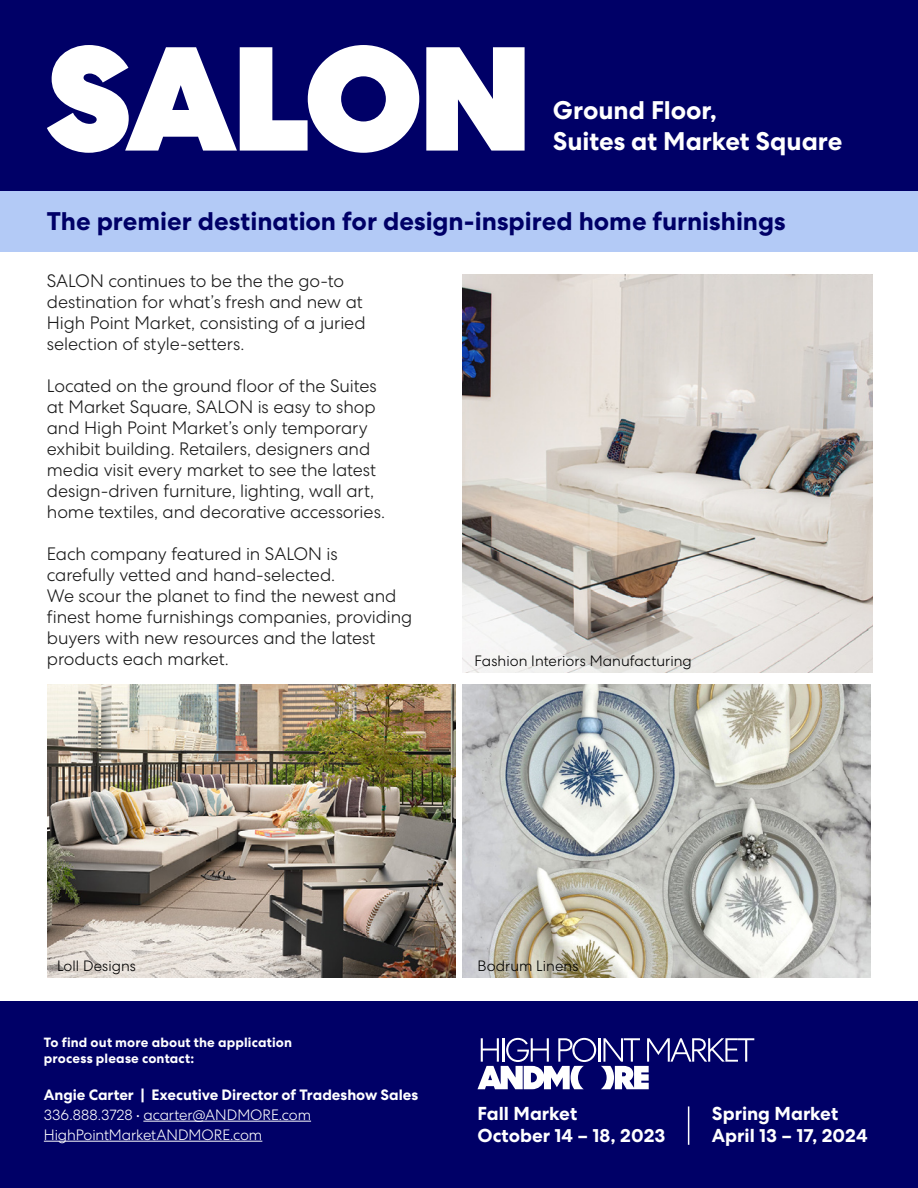
<style>
.page{position:relative;width:918px;height:1188px;background:#fff}
.page>*{position:absolute;margin:0;border:0;box-sizing:border-box;transform-origin:0 0}
.t1{font:900 147.6px "Centra Andmore";letter-spacing:-.01em;color:#fff}
.t2{font:700 25.5px "Centra Andmore";color:#000067}
.t3{font:700 25.5px/30.6px "Centra Andmore";color:#fff}
.t4{font:700 18.75px/22.5px "Centra Andmore";color:#fff}
.t5{font:300 18px/21px "Centra Andmore";letter-spacing:-.005em;color:#1a1a1a}
.t6{font:300 15px/20.1px "Centra Andmore";letter-spacing:-.005em;color:#fff}
.t7{font:300 15px "Centra Andmore";letter-spacing:.005em;color:#000}
.t8{font:700 15px "Centra Andmore";color:#fff}
.t9{font:700 13.35px/15.8px "Centra Andmore";letter-spacing:.015em;color:#fff}
</style>
<div class="page">
<div style="left:0;top:0;width:918px;height:194px;background:#000067"></div>
<div style="left:0;top:1001px;width:918px;height:187px;background:#000067"></div>
<svg style="left:477px;top:1038px;width:277px;height:51px"></svg>
<div style="left:0;top:191px;width:918px;height:60px;background:#b3caf6"></div>
<hr style="left:143px;top:1121px;width:168px;height:1px;background:#fff">
<hr style="left:44px;top:1141px;width:218px;height:1px;background:#fff">
<hr style="left:688px;top:1106px;width:1px;height:39px;background:#fff">
<img style="left:462px;top:275px;width:411px;height:398px">
<img style="left:47px;top:684px;width:409px;height:294px">
<img style="left:462px;top:684px;width:409px;height:294px">
<h1 class="t1" style="left:47px;top:7px;width:483px">SALON</h1>
<h2 class="t3" style="left:553px;top:96px;width:291px">Ground Floor,<br>Suites at Market Square</h2>
<h2 class="t2" style="left:47px;top:206px;width:740px">The premier destination for design-inspired home furnishings</h2>
<p class="t5" style="left:47px;top:271px;width:320px">SALON continues to be the the go-to destination for what’s fresh and new at High Point Market, consisting of a juried selection of style-setters.</p>
<p class="t5" style="left:47px;top:376px;width:340px">Located on the ground floor of the Suites at Market Square, SALON is easy to shop and High Point Market’s only temporary exhibit building. Retailers, designers and media visit every market to see the latest design-driven furniture, lighting, wall art, home textiles, and decorative accessories.</p>
<p class="t5" style="left:47px;top:544px;width:367px">Each company featured in SALON is<br>carefully vetted and hand-selected.<br>We scour the planet to find the newest and finest home furnishings companies, providing buyers with new resources and the latest products each market.</p>
<p class="t7" style="left:474px;top:652px;width:219px">Fashion Interiors Manufacturing</p>
<p class="t7" style="left:57px;top:957px;width:80px">Loll Designs</p>
<p class="t7" style="left:477px;top:957px;width:103px">Bodrum Linens</p>
<p class="t9" style="left:44px;top:1035px;width:250px">To find out more about the application process please contact:</p>
<p class="t8" style="left:44px;top:1086px;width:376px">Angie Carter | Executive Director of Tradeshow Sales</p>
<p class="t6" style="left:44px;top:1104px;width:269px">336.888.3728 • acarter@ANDMORE.com<br>HighPointMarketANDMORE.com</p>
<p class="t4" style="left:477px;top:1102px;width:189px">Fall Market<br>October 14 – 18, 2023</p>
<p class="t4" style="left:712px;top:1102px;width:157px">Spring Market<br>April 13 – 17, 2024</p>
</div>
